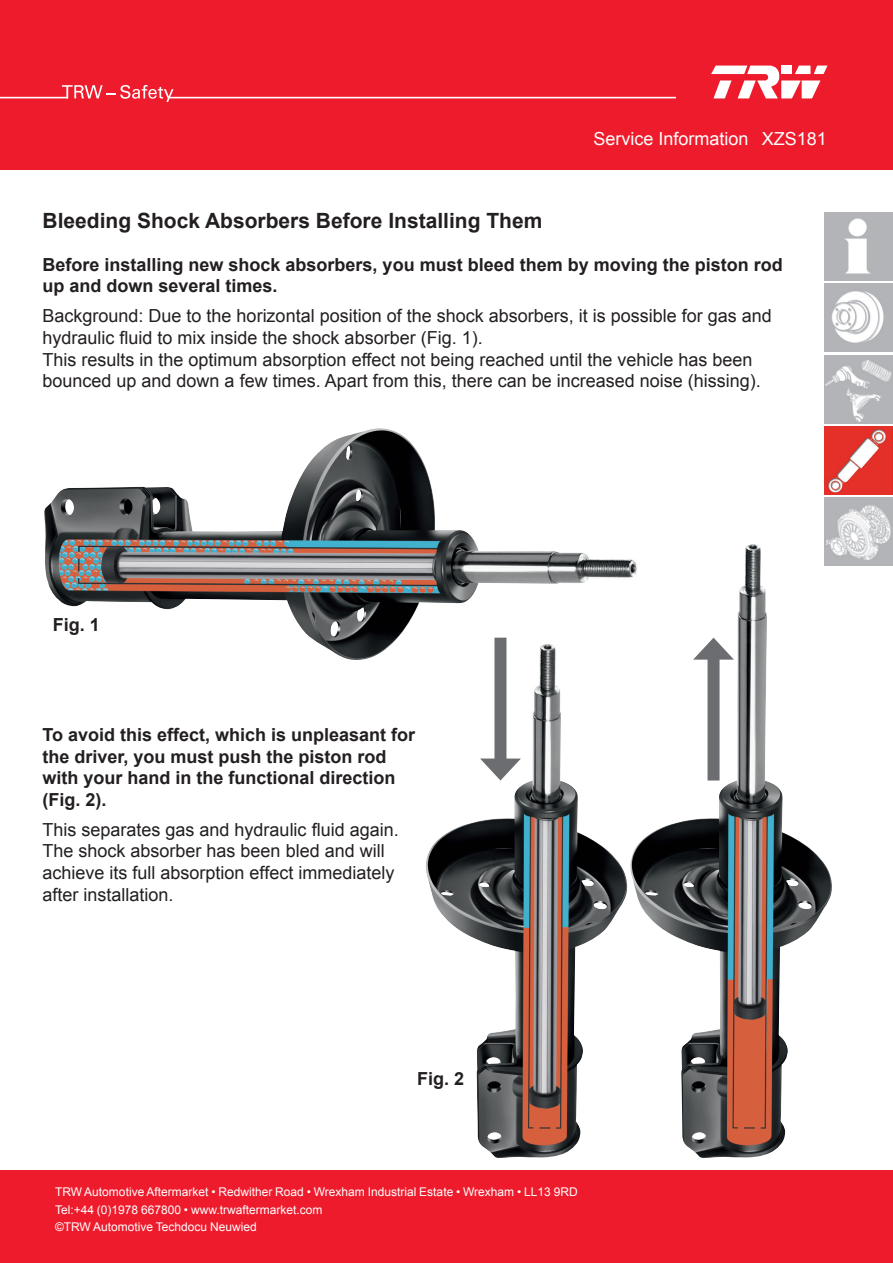
<style>
.page{position:relative;width:893px;height:1263px;background:#ee1b2c}
.page>*{position:absolute;margin:0;border:0;box-sizing:border-box;transform-origin:0 0}
.t1{font:700 21px "Arial";color:#231f20}
.t2{font:18px/21.6px "Arial";color:#231f20}
.t3{font:700 18px/21.6px "Arial";color:#231f20}
.t4{font:18px "Arial";color:#fff}
.t5{font:12px/17.2px "Arial";color:#fff}
</style>
<div class="page">
<div style="left:0;top:171px;width:893px;height:999px;background:#fff"></div>
<svg style="left:62px;top:85px;width:112px;height:17px"></svg>
<hr style="left:0;top:97px;width:68px;height:1px;background:#fff">
<hr style="left:168px;top:97px;width:507px;height:1px;background:#fff">
<svg style="left:711px;top:66px;width:116px;height:32px"></svg>
<img style="left:825px;top:213px;width:68px;height:68px">
<img style="left:825px;top:284px;width:68px;height:68px">
<img style="left:825px;top:355px;width:68px;height:68px">
<img style="left:825px;top:426px;width:68px;height:68px">
<img style="left:825px;top:497px;width:68px;height:68px">
<img style="left:44px;top:428px;width:586px;height:232px">
<img style="left:630px;top:546px;width:204px;height:612px">
<img style="left:426px;top:638px;width:203px;height:520px">
<div style="left:707px;top:651px;width:12px;height:129px;background:#6c6d70"></div>
<svg style="left:693px;top:638px;width:41px;height:22px"></svg>
<div style="left:494px;top:638px;width:12px;height:129px;background:#6c6d70"></div>
<svg style="left:480px;top:758px;width:41px;height:22px"></svg>
<p class="t4" style="left:593px;top:127px;width:157px">Service Information</p>
<p class="t4" style="left:762px;top:127px;width:67px">XZS181</p>
<p class="t1" style="left:43px;top:207px;width:501px">Bleeding Shock Absorbers Before Installing Them</p>
<p class="t3" style="left:43px;top:254px;width:742px">Before installing new shock absorbers, you must bleed them by moving the piston rod up and down several times.</p>
<p class="t2" style="left:43px;top:306px;width:731px">Background: Due to the horizontal position of the shock absorbers, it is possible for gas and hydraulic fluid to mix inside the shock absorber (Fig. 1).<br>This results in the optimum absorption effect not being reached until the vehicle has been bounced up and down a few times. Apart from this, there can be increased noise (hissing).</p>
<p class="t3" style="left:53px;top:614px;width:49px">Fig. 1</p>
<p class="t3" style="left:43px;top:724px;width:374px">To avoid this effect, which is unpleasant for the driver, you must push the piston rod with your hand in the functional direction (Fig. 2).</p>
<p class="t2" style="left:43px;top:819px;width:358px">This separates gas and hydraulic fluid again.<br>The shock absorber has been bled and will achieve its full absorption effect immediately after installation.</p>
<p class="t3" style="left:417px;top:1068px;width:49px">Fig. 2</p>
<p class="t5" style="left:55px;top:1184px;width:524px">TRW Automotive Aftermarket • Redwither Road • Wrexham Industrial Estate • Wrexham • LL13 9RD<br>Tel:+44 (0)1978 667800 • www.trwaftermarket.com</p>
<p class="t5" style="left:55px;top:1218px;width:203px">©TRW Automotive Techdocu Neuwied</p>
</div>
